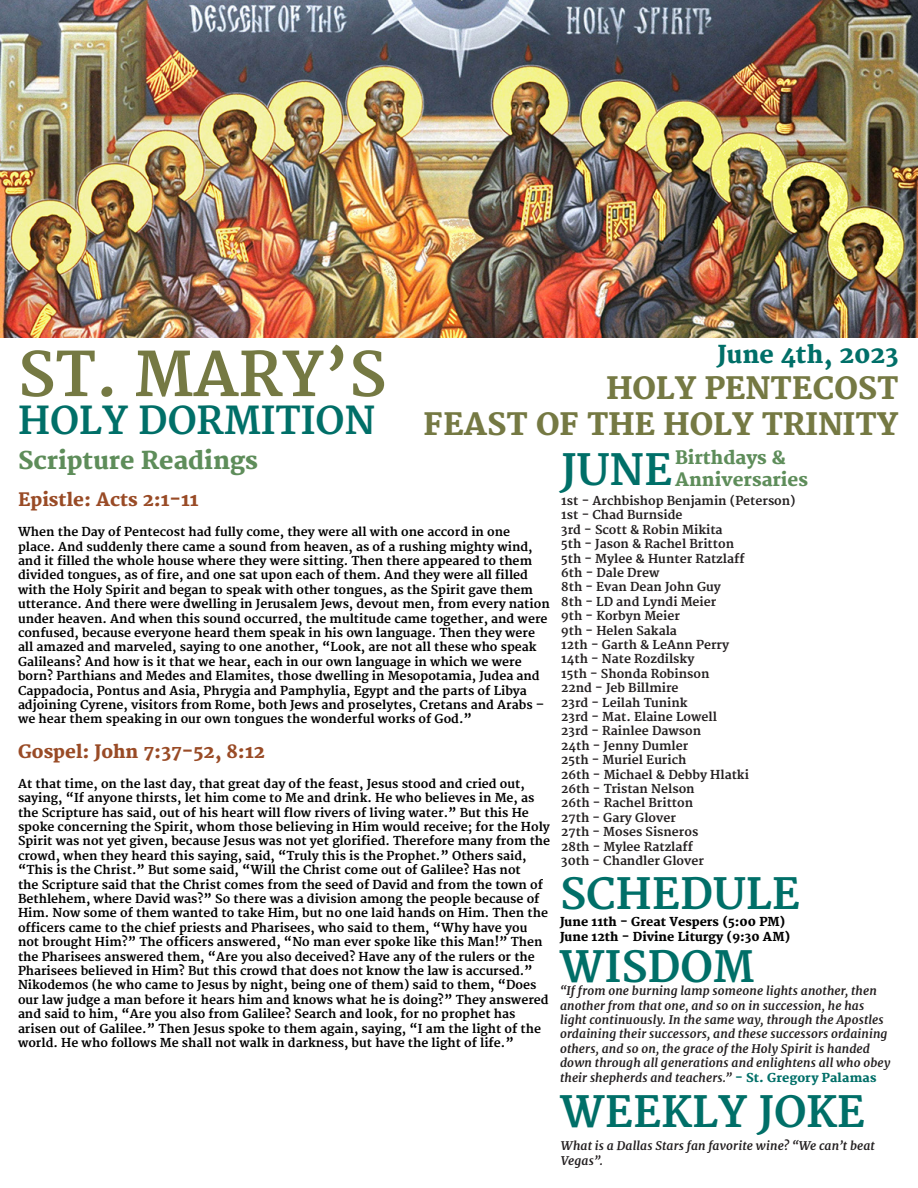
<style>
.page{position:relative;width:918px;height:1188px;background:#fff}
.page>*{position:absolute;margin:0;border:0;box-sizing:border-box;transform-origin:0 0}
.t1{font:700 60px "Merriweather";color:#757943}
.t2{font:700 42px "Merriweather";color:#006f68}
.t3{font:700 37.5px "Merriweather";color:#006f68}
.t4{font:800 30px "Merriweather";color:#757943}
.t5{font:800 24px "Merriweather";color:#5e8d5a}
.t6{font:800 24px "Merriweather";color:#006f68}
.t7{font:800 18px "Merriweather";color:#994b26}
.t8{font:800 18px "Merriweather";color:#5e8d5a}
.t9{font:700 12px/14.4px "Merriweather";color:#000}
.t10{font:700 12px "Merriweather";color:#231f20}
.t11{font:italic 700 12px/14.4px "Merriweather";letter-spacing:.01em;color:#231f20}
.t12{font:800 12px "Merriweather";color:#000}
.s1{font-weight:800;font-style:normal;color:#006f68}
</style>
<div class="page">
<img style="left:0;top:0;width:918px;height:338px">
<p class="t1" style="left:18px;top:340px;width:370px">ST. MARY’S</p>
<p class="t3" style="left:18px;top:398px;width:359px">HOLY DORMITION</p>
<p class="t6" style="left:718px;top:341px;width:182px">June 4th, 2023</p>
<p class="t4" style="left:606px;top:371px;width:294px">HOLY PENTECOST</p>
<p class="t4" style="left:424px;top:407px;width:476px">FEAST OF THE HOLY TRINITY</p>
<p class="t5" style="left:18px;top:446px;width:242px">Scripture Readings</p>
<p class="t7" style="left:18px;top:489px;width:182px">Epistle: Acts 2:1-11</p>
<p class="t9" style="left:18px;top:525px;width:533px">When the Day of Pentecost had fully come, they were all with one accord in one place. And suddenly there came a sound from heaven, as of a rushing mighty wind, and it filled the whole house where they were sitting. Then there appeared to them divided tongues, as of fire, and one sat upon each of them. And they were all filled with the Holy Spirit and began to speak with other tongues, as the Spirit gave them utterance. And there were dwelling in Jerusalem Jews, devout men, from every nation under heaven. And when this sound occurred, the multitude came together, and were confused, because everyone heard them speak in his own language. Then they were all amazed and marveled, saying to one another, “Look, are not all these who speak Galileans? And how is it that we hear, each in our own language in which we were born? Parthians and Medes and Elamites, those dwelling in Mesopotamia, Judea and Cappadocia, Pontus and Asia, Phrygia and Pamphylia, Egypt and the parts of Libya adjoining Cyrene, visitors from Rome, both Jews and proselytes, Cretans and Arabs – we hear them speaking in our own tongues the wonderful works of God.”</p>
<p class="t7" style="left:18px;top:741px;width:248px">Gospel: John 7:37-52, 8:12</p>
<p class="t9" style="left:18px;top:777px;width:534px">At that time, on the last day, that great day of the feast, Jesus stood and cried out, saying, “If anyone thirsts, let him come to Me and drink. He who believes in Me, as the Scripture has said, out of his heart will flow rivers of living water.” But this He spoke concerning the Spirit, whom those believing in Him would receive; for the Holy Spirit was not yet given, because Jesus was not yet glorified. Therefore many from the crowd, when they heard this saying, said, “Truly this is the Prophet.” Others said, “This is the Christ.” But some said, “Will the Christ come out of Galilee? Has not<br>the Scripture said that the Christ comes from the seed of David and from the town of Bethlehem, where David was?” So there was a division among the people because of Him. Now some of them wanted to take Him, but no one laid hands on Him. Then the officers came to the chief priests and Pharisees, who said to them, “Why have you not brought Him?” The officers answered, “No man ever spoke like this Man!” Then the Pharisees answered them, “Are you also deceived? Have any of the rulers or the Pharisees believed in Him? But this crowd that does not know the law is accursed.” Nikodemos (he who came to Jesus by night, being one of them) said to them, “Does our law judge a man before it hears him and knows what he is doing?” They answered and said to him, “Are you also from Galilee? Search and look, for no prophet has arisen out of Galilee.” Then Jesus spoke to them again, saying, “I am the light of the world. He who follows Me shall not walk in darkness, but have the light of life.”</p>
<p class="t2" style="left:561px;top:446px;width:113px">JUNE</p>
<p class="t8" style="left:675px;top:448px;width:112px">Birthdays &amp;</p>
<p class="t8" style="left:675px;top:469px;width:135px">Anniversaries</p>
<p class="t10" style="left:561px;top:494px;width:236px">1st - Archbishop Benjamin (Peterson)</p>
<p class="t10" style="left:561px;top:508px;width:123px">1st - Chad Burnside</p>
<p class="t10" style="left:561px;top:523px;width:163px">3rd - Scott &amp; Robin Mikita</p>
<p class="t10" style="left:561px;top:537px;width:174px">5th - Jason &amp; Rachel Britton</p>
<p class="t10" style="left:561px;top:551px;width:185px">5th - Mylee &amp; Hunter Ratzlaff</p>
<p class="t10" style="left:561px;top:566px;width:100px">6th - Dale Drew</p>
<p class="t10" style="left:561px;top:580px;width:161px">8th - Evan Dean John Guy</p>
<p class="t10" style="left:561px;top:595px;width:157px">8th - LD and Lyndi Meier</p>
<p class="t10" style="left:561px;top:609px;width:120px">9th - Korbyn Meier</p>
<p class="t10" style="left:561px;top:623px;width:117px">9th - Helen Sakala</p>
<p class="t10" style="left:561px;top:638px;width:169px">12th - Garth &amp; LeAnn Perry</p>
<p class="t10" style="left:561px;top:652px;width:135px">14th - Nate Rozdilsky</p>
<p class="t10" style="left:561px;top:667px;width:150px">15th - Shonda Robinson</p>
<p class="t10" style="left:561px;top:681px;width:119px">22nd - Jeb Billmire</p>
<p class="t10" style="left:561px;top:695px;width:128px">23rd - Leilah Tunink</p>
<p class="t10" style="left:561px;top:710px;width:157px">23rd - Mat. Elaine Lowell</p>
<p class="t10" style="left:561px;top:724px;width:141px">23rd - Rainlee Dawson</p>
<p class="t10" style="left:561px;top:739px;width:129px">24th - Jenny Dumler</p>
<p class="t10" style="left:561px;top:753px;width:127px">25th - Muriel Eurich</p>
<p class="t10" style="left:561px;top:767px;width:189px">26th - Michael &amp; Debby Hlatki</p>
<p class="t10" style="left:561px;top:782px;width:135px">26th - Tristan Nelson</p>
<p class="t10" style="left:561px;top:796px;width:133px">26th - Rachel Britton</p>
<p class="t10" style="left:561px;top:811px;width:116px">27th - Gary Glover</p>
<p class="t10" style="left:561px;top:825px;width:139px">27th - Moses Sisneros</p>
<p class="t10" style="left:561px;top:839px;width:133px">28th - Mylee Ratzlaff</p>
<p class="t10" style="left:561px;top:854px;width:144px">30th - Chandler Glover</p>
<p class="t2" style="left:560px;top:869px;width:242px">SCHEDULE</p>
<p class="t12" style="left:560px;top:915px;width:227px">June 11th - Great Vespers (5:00 PM)</p>
<p class="t12" style="left:560px;top:929px;width:232px">June 12th - Divine Liturgy (9:30 AM)</p>
<p class="t2" style="left:560px;top:942px;width:196px">WISDOM</p>
<p class="t11" style="left:560px;top:984px;width:332px">“If from one burning lamp someone lights another, then another from that one, and so on in succession, he has light continuously. In the same way, through the Apostles ordaining their successors, and these successors ordaining others, and so on, the grace of the Holy Spirit is handed down through all generations and enlightens all who obey their shepherds and teachers.” <span class="s1">- St. Gregory Palamas</span></p>
<p class="t2" style="left:560px;top:1088px;width:307px">WEEKLY JOKE</p>
<p class="t11" style="left:561px;top:1139px;width:315px">What is a Dallas Stars fan favorite wine? “We can’t beat<br>Vegas”.</p>
</div>
